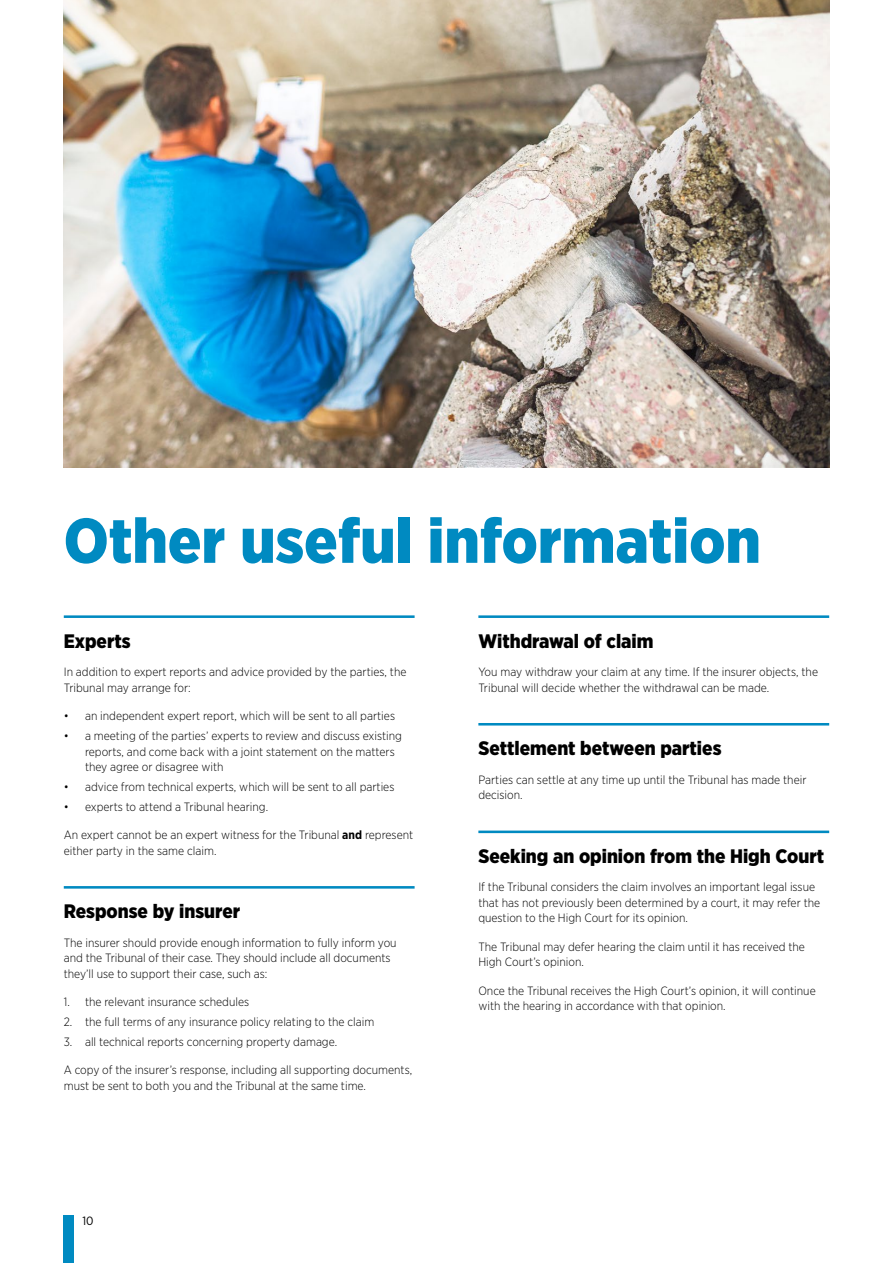
<style>
.page{position:relative;width:893px;height:1263px;background:#fff}
.page>*{position:absolute;margin:0;border:0;box-sizing:border-box;transform-origin:0 0}
.t1{font:900 63px "Gotham Narrow";color:#008ac1}
.t2{font:900 19.5px "Gotham Narrow";color:#000}
.MAIN{font:300 12px/15.6px "Gotham Narrow";color:#000}
.t3{font:12px "Gotham Narrow";color:#000}
.s1{font-weight:700}
</style>
<div class="page">
<hr style="left:64px;top:615px;width:351px;height:3px;background:#008ac1">
<hr style="left:64px;top:886px;width:351px;height:3px;background:#008ac1">
<hr style="left:478px;top:615px;width:351px;height:3px;background:#008ac1">
<hr style="left:478px;top:723px;width:351px;height:2px;background:#008ac1">
<hr style="left:478px;top:830px;width:351px;height:3px;background:#008ac1">
<img style="left:64px;top:0;width:765px;height:468px">
<div style="left:64px;top:1216px;width:10px;height:47px;background:#008ac1"></div>
<h2 class="t1" style="left:64px;top:499px;width:698px">Other useful information</h2>
<h3 class="t2" style="left:64px;top:628px;width:68px">Experts</h3>
<p class="MAIN" style="left:64px;top:664px;width:344px">In addition to expert reports and advice provided by the parties, the<br>Tribunal may arrange for:</p>
<p class="MAIN" style="left:64px;top:708px;width:333px">• an independent expert report, which will be sent to all parties</p>
<p class="MAIN" style="left:85px;top:727px;width:319px;text-indent:-21px">• a meeting of the parties’ experts to review and discuss existing reports, and come back with a joint statement on the matters they agree or disagree with</p>
<p class="MAIN" style="left:64px;top:779px;width:332px">• advice from technical experts, which will be sent to all parties</p>
<p class="MAIN" style="left:64px;top:798px;width:206px">• experts to attend a Tribunal hearing.</p>
<p class="MAIN" style="left:64px;top:827px;width:351px">An expert cannot be an expert witness for the Tribunal <span class="s1">and</span> represent either party in the same claim.</p>
<h3 class="t2" style="left:64px;top:899px;width:178px">Response by insurer</h3>
<p class="MAIN" style="left:64px;top:934px;width:334px">The insurer should provide enough information to fully inform you and the Tribunal of their case. They should include all documents they’ll use to support their case, such as:</p>
<p class="MAIN" style="left:64px;top:994px;width:187px">1. the relevant insurance schedules</p>
<p class="MAIN" style="left:64px;top:1014px;width:312px">2. the full terms of any insurance policy relating to the claim</p>
<p class="MAIN" style="left:64px;top:1034px;width:275px">3. all technical reports concerning property damage.</p>
<p class="MAIN" style="left:64px;top:1062px;width:350px">A copy of the insurer’s response, including all supporting documents, must be sent to both you and the Tribunal at the same time.</p>
<p class="t3" style="left:82px;top:1213px;width:13px">10</p>
<h3 class="t2" style="left:478px;top:628px;width:177px">Withdrawal of claim</h3>
<p class="MAIN" style="left:478px;top:664px;width:341px">You may withdraw your claim at any time. If the insurer objects, the<br>Tribunal will decide whether the withdrawal can be made.</p>
<h3 class="t2" style="left:478px;top:735px;width:245px">Settlement between parties</h3>
<p class="MAIN" style="left:478px;top:771px;width:330px">Parties can settle at any time up until the Tribunal has made their decision.</p>
<h3 class="t2" style="left:478px;top:843px;width:347px">Seeking an opinion from the High Court</h3>
<p class="MAIN" style="left:478px;top:879px;width:343px">If the Tribunal considers the claim involves an important legal issue that has not previously been determined by a court, it may refer the question to the High Court for its opinion.</p>
<p class="MAIN" style="left:478px;top:938px;width:328px">The Tribunal may defer hearing the claim until it has received the<br>High Court’s opinion.</p>
<p class="MAIN" style="left:478px;top:982px;width:339px">Once the Tribunal receives the High Court’s opinion, it will continue with the hearing in accordance with that opinion.</p>
</div>
